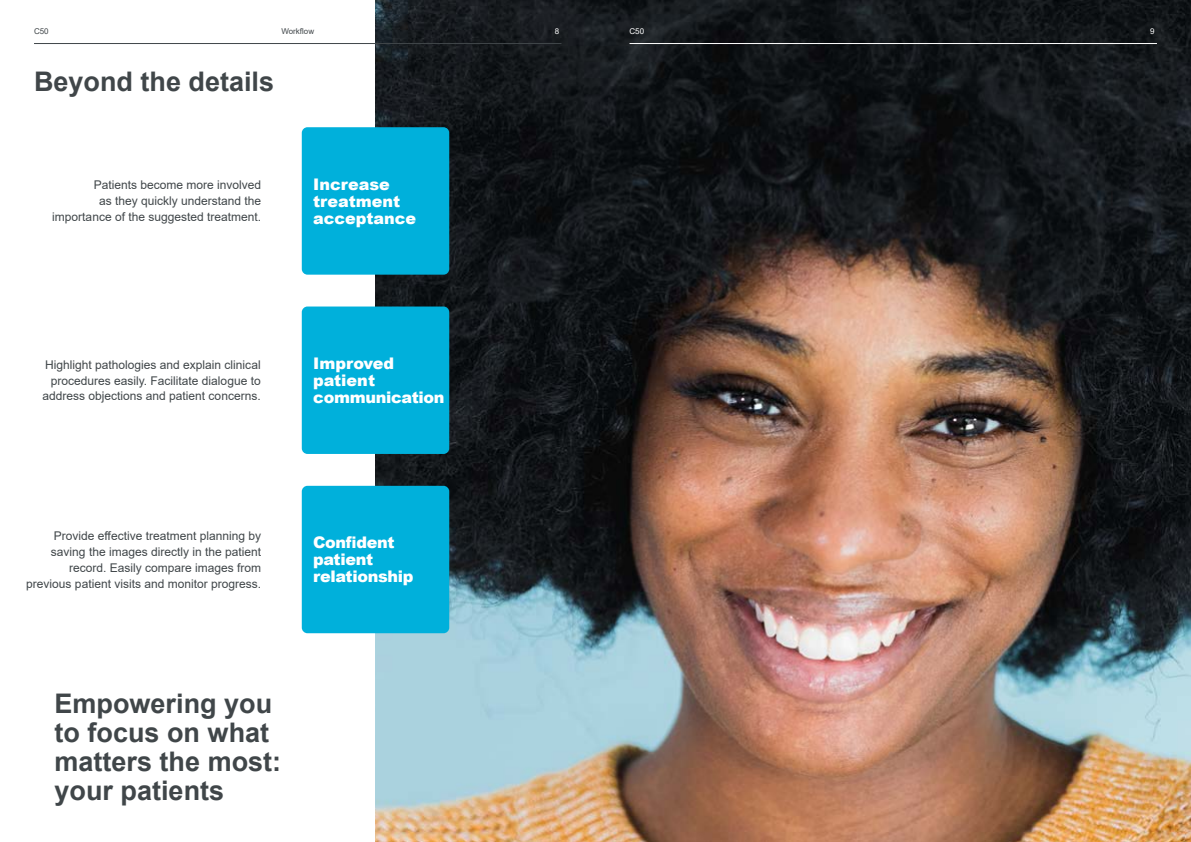
<style>
.page{position:relative;width:1191px;height:842px;background:#fff}
.page>*{position:absolute;margin:0;border:0;box-sizing:border-box;transform-origin:0 0}
.t1{font:700 27px/29px "Arial";color:#404649}
.t2{font:900 16px/17px "Arial";letter-spacing:-.015em;color:#fff}
.t3{font:12px/15.8px "Arial";color:#404649;text-align:right}
.t4{font:8px "Arial";color:#404649}
.t5{font:8px "Arial";color:#fff}
</style>
<div class="page">
<img style="left:375px;top:0;width:816px;height:842px">
<hr style="left:629px;top:43px;width:528px;height:1px;background:#fff">
<hr style="left:34px;top:43px;width:527px;height:1px;background:#404649">
<div style="left:302px;top:306px;width:147px;height:148px;background:#00b0db;border-radius:6px"></div>
<div style="left:302px;top:486px;width:147px;height:147px;background:#00b0db;border-radius:6px"></div>
<div style="left:302px;top:127px;width:147px;height:148px;background:#00b0db;border-radius:6px"></div>
<p class="t4" style="left:34px;top:26px;width:16px">C50</p>
<p class="t4" style="left:281px;top:26px;width:34px">Workflow</p>
<p class="t5" style="left:555px;top:26px;width:6px">8</p>
<p class="t5" style="left:629px;top:26px;width:16px">C50</p>
<p class="t5" style="left:1150px;top:26px;width:6px">9</p>
<h1 class="t1" style="left:34px;top:67px;width:242px">Beyond the details</h1>
<p class="t3" style="left:52px;top:177px;width:210px">Patients become more involved<br>as they quickly understand the importance of the suggested treatment.</p>
<h2 class="t2" style="left:313px;top:175px;width:105px">Increase treatment acceptance</h2>
<p class="t3" style="left:42px;top:357px;width:220px">Highlight pathologies and explain clinical procedures easily. Facilitate dialogue to address objections and patient concerns.</p>
<h2 class="t2" style="left:313px;top:354px;width:133px">Improved patient communication</h2>
<p class="t3" style="left:26px;top:528px;width:236px">Provide effective treatment planning by saving the images directly in the patient record. Easily compare images from previous patient visits and monitor progress.</p>
<h2 class="t2" style="left:313px;top:533px;width:102px">Confident patient relationship</h2>
<h1 class="t1" style="left:55px;top:690px;width:228px">Empowering you to focus on what matters the most: your patients</h1>
</div>
